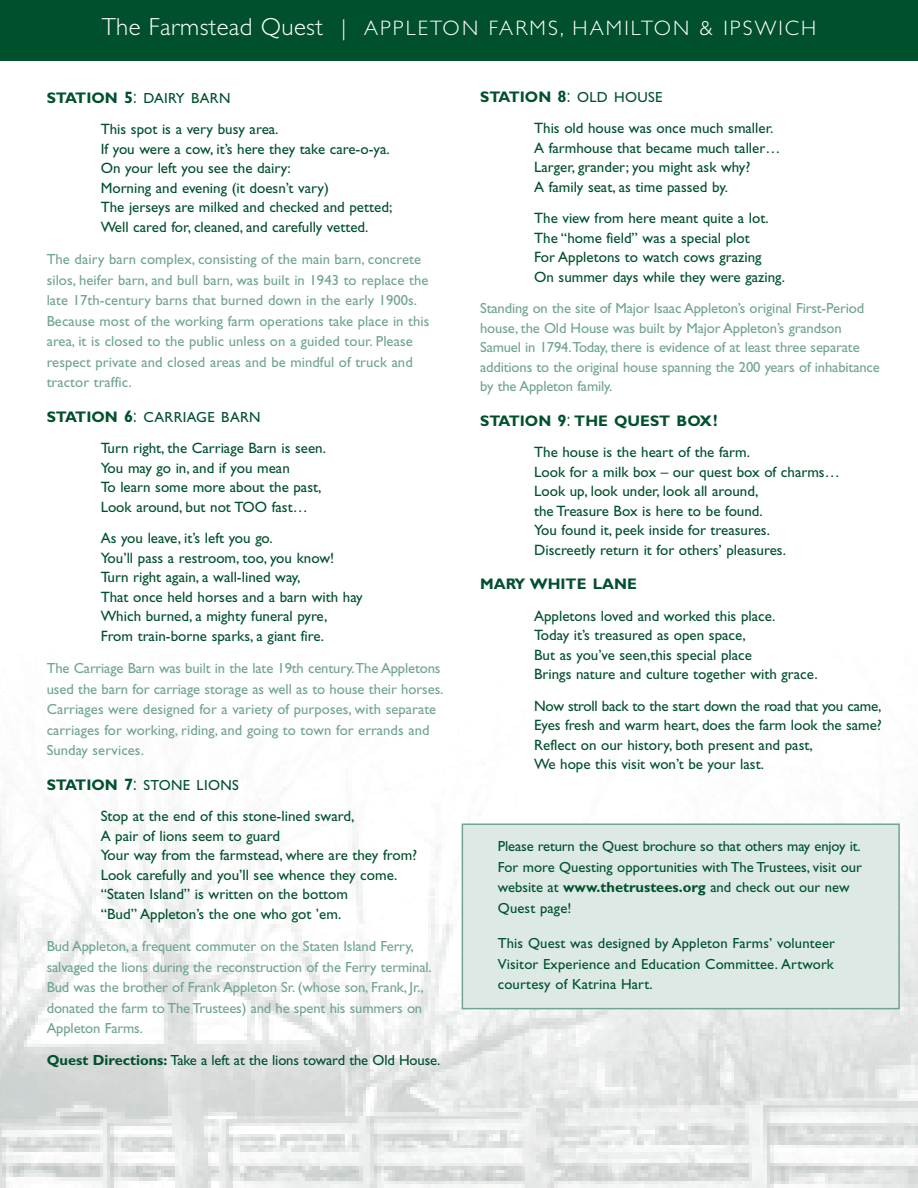
<style>
.page{position:relative;width:918px;height:1188px;background:#fff}
.page>*{position:absolute;margin:0;border:0;box-sizing:border-box;transform-origin:0 0}
.t1{font:300 21px "Gill Sans Std";letter-spacing:.1em;color:#fff}
.t2{font:700 15.3px "Gill Sans Std";color:#00502e}
.t3{font:15px/19.5px "Gill Sans Std";color:#00502e}
.t4{font:14.7px/20.5px "Gill Sans Std";letter-spacing:-.01em;color:#71a492}
.t5{font:14.7px/20.5px "Gill Sans Std";color:#00502e}
.t6{font:14.7px "Gill Sans Std";letter-spacing:.02em;color:#00502e}
.s1{font-size:24.75px}
.s2{font-weight:700;font-size:15.3px}
.s3{font-weight:700;font-size:16.5px}
.s4{font-weight:300;font-size:20.55px}
.s5{font-weight:700}
.s6{font-size:16.5px}
</style>
<div class="page">
<img style="left:0;top:769px;width:918px;height:419px">
<div style="left:0;top:0;width:918px;height:61px;background:#00502e"></div>
<div style="left:462px;top:824px;width:437px;height:185px;background:#dce9e4"></div>
<div style="left:462px;top:824px;width:438px;height:185px;border:2px solid #71a492"></div>
<h1 class="t1" style="left:102px;top:20px;width:716px"><span class="s1">The Farmstead Quest</span> | APPLETON FARMS, HAMILTON &amp; IPSWICH</h1>
<p class="t6" style="left:47px;top:92px;width:185px"><span class="s2">STATION</span> <span class="s3">5</span><span class="s4">:</span> DAIRY BARN</p>
<p class="t3" style="left:101px;top:121px;width:293px">This spot is a very busy area.<br>If you were a cow, it’s here they take care-o-ya.<br>On your left you see the dairy:<br>Morning and evening (it doesn’t vary)<br>The jerseys are milked and checked and petted; Well cared for, cleaned, and carefully vetted.</p>
<p class="t4" style="left:47px;top:251px;width:384px">The dairy barn complex, consisting of the main barn, concrete silos, heifer barn, and bull barn, was built in 1943 to replace the late 17th-century barns that burned down in the early 1900s.<br>Because most of the working farm operations take place in this area, it is closed to the public unless on a guided tour. Please respect private and closed areas and be mindful of truck and tractor traffic.</p>
<p class="t6" style="left:47px;top:411px;width:215px"><span class="s2">STATION</span> <span class="s3">6</span><span class="s4">:</span> CARRIAGE BARN</p>
<p class="t3" style="left:101px;top:440px;width:227px">Turn right, the Carriage Barn is seen.<br>You may go in, and if you mean<br>To learn some more about the past,<br>Look around, but not TOO fast…</p>
<p class="t3" style="left:101px;top:530px;width:263px">As you leave, it’s left you go.<br>You’ll pass a restroom, too, you know!<br>Turn right again, a wall-lined way,<br>That once held horses and a barn with hay Which burned, a mighty funeral pyre, From train-borne sparks, a giant fire.</p>
<p class="t4" style="left:47px;top:659px;width:398px">The Carriage Barn was built in the late 19th century.The Appletons used the barn for carriage storage as well as to house their horses.<br>Carriages were designed for a variety of purposes, with separate carriages for working, riding, and going to town for errands and Sunday services.</p>
<p class="t6" style="left:47px;top:779px;width:194px"><span class="s2">STATION</span> <span class="s3">7</span><span class="s4">:</span> STONE LIONS</p>
<p class="t3" style="left:101px;top:808px;width:318px">Stop at the end of this stone-lined sward,<br>A pair of lions seem to guard<br>Your way from the farmstead, where are they from?<br>Look carefully and you’ll see whence they come. “Staten Island” is written on the bottom<br>“Bud” Appleton’s the one who got ’em.</p>
<p class="t4" style="left:47px;top:937px;width:387px">Bud Appleton, a frequent commuter on the Staten Island Ferry, salvaged the lions during the reconstruction of the Ferry terminal.<br>Bud was the brother of Frank Appleton Sr. (whose son, Frank, Jr., donated the farm to The Trustees) and he spent his summers on Appleton Farms.</p>
<p class="t5" style="left:47px;top:1051px;width:395px"><span class="s5">Quest Directions:</span> Take a left at the lions toward the Old House.</p>
<p class="t6" style="left:480px;top:91px;width:184px"><span class="s2">STATION</span> <span class="s3">8</span><span class="s4">:</span> OLD HOUSE</p>
<p class="t3" style="left:534px;top:120px;width:248px">This old house was once much smaller.<br>A farmhouse that became much taller… Larger, grander; you might ask why?<br>A family seat, as time passed by.</p>
<p class="t3" style="left:534px;top:210px;width:252px">The view from here meant quite a lot.<br>The “home field” was a special plot<br>For Appletons to watch cows grazing On summer days while they were gazing.</p>
<p class="t4" style="left:480px;top:300px;width:401px;line-height:19.5px">Standing on the site of Major Isaac Appleton’s original First-Period house, the Old House was built by Major Appleton’s grandson Samuel in 1794.Today, there is evidence of at least three separate additions to the original house spanning the 200 years of inhabitance by the Appleton family.</p>
<p class="t2" style="left:480px;top:415px;width:239px">STATION <span class="s6">9</span><span class="s4">:</span> THE QUEST BOX<span class="s6">!</span></p>
<p class="t3" style="left:534px;top:444px;width:307px">The house is the heart of the farm.<br>Look for a milk box – our quest box of charms… Look up, look under, look all around,<br>the Treasure Box is here to be found.<br>You found it, peek inside for treasures.<br>Discreetly return it for others’ pleasures.</p>
<p class="t2" style="left:480px;top:578px;width:158px">MARY WHITE LANE</p>
<p class="t3" style="left:534px;top:607px;width:285px">Appletons loved and worked this place.<br>Today it’s treasured as open space,<br>But as you’ve seen,this special place<br>Brings nature and culture together with grace.</p>
<p class="t3" style="left:534px;top:697px;width:349px">Now stroll back to the start down the road that you came, Eyes fresh and warm heart, does the farm look the same?<br>Reflect on our history, both present and past,<br>We hope this visit won’t be your last.</p>
<p class="t5" style="left:498px;top:837px;width:366px">Please return the Quest brochure so that others may enjoy it.<br>For more Questing opportunities with The Trustees, visit our website at <span class="s5">www.thetrustees.org</span> and check out our new Quest page!</p>
<p class="t5" style="left:498px;top:934px;width:339px;text-align:justify">This Quest was designed by Appleton Farms’ volunteer Visitor Experience and Education Committee. Artwork courtesy of Katrina Hart.</p>
</div>
